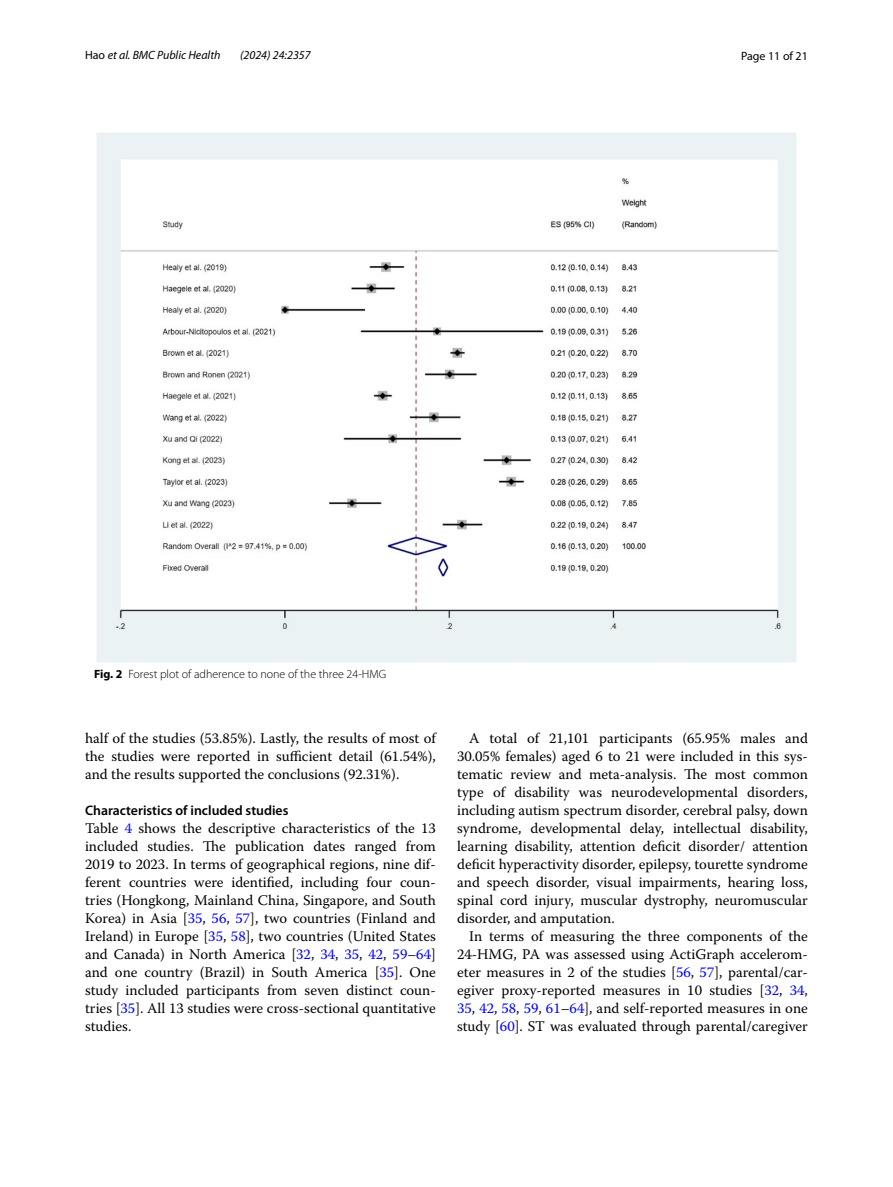
<style>
.page{position:relative;width:893px;height:1187px;background:#fff}
.page>*{position:absolute;margin:0;border:0;box-sizing:border-box;transform-origin:0 0}
.t1{font:14.7px/18px "Warnock Pro";color:#000;text-align:justify}
.t2{font:600 13.8px "Myriad Pro";color:#000}
.t3{font:300 12px "Myriad Pro";color:#000}
.t4{font:italic 12px "Myriad Pro";color:#000}
.t5{font:12px "Myriad Pro";color:#000}
.s1{font-style:normal}
.s2{font-weight:700}
.s3{color:#00f}
</style>
<div class="page">
<img style="left:96px;top:133px;width:701px;height:529px">
<p class="t4" style="left:85px;top:48px;width:137px"><span class="s1">Hao</span> et al. BMC Public Health</p>
<p class="t4" style="left:240px;top:48px;width:72px">(2024) 24:2357</p>
<p class="t5" style="left:741px;top:48px;width:68px">Page 11 of 21</p>
<p class="t3" style="left:94px;top:667px;width:294px"><span class="s2">Fig. 2</span> Forest plot of adherence to none of the three 24-HMG</p>
<p class="t1" style="left:85px;top:728px;width:352px">half of the studies (53.85%). Lastly, the results of most of the studies were reported in sufficient detail (61.54%), and the results supported the conclusions (92.31%).</p>
<p class="t2" style="left:85px;top:801px;width:205px">Characteristics of included studies</p>
<p class="t1" style="left:85px;top:818px;width:352px">Table <span class="s3">4</span> shows the descriptive characteristics of the 13 included studies. The publication dates ranged from 2019 to 2023. In terms of geographical regions, nine dif&shy;ferent countries were identified, including four coun&shy;tries (Hongkong, Mainland China, Singapore, and South Korea) in Asia [<span class="s3">35</span>, <span class="s3">56</span>, <span class="s3">57</span>], two countries (Finland and Ireland) in Europe [<span class="s3">35</span>, <span class="s3">58</span>], two countries (United States and Canada) in North America [<span class="s3">32</span>, <span class="s3">34</span>, <span class="s3">35</span>, <span class="s3">42</span>, <span class="s3">59</span>–<span class="s3">64</span>] and one country (Brazil) in South America [<span class="s3">35</span>]. One study included participants from seven distinct coun&shy;tries [<span class="s3">35</span>]. All 13 studies were cross-sectional quantitative studies.</p>
<p class="t1" style="left:457px;top:728px;width:352px;text-indent:12px">A total of 21,101 participants (65.95% males and 30.05% females) aged 6 to 21 were included in this sys&shy;tematic review and meta-analysis. The most common type of disability was neurodevelopmental disorders, including autism spectrum disorder, cerebral palsy, down syndrome, developmental delay, intellectual disability, learning disability, attention deficit disorder/ attention deficit hyperactivity disorder, epilepsy, tourette syndrome and speech disorder, visual impairments, hearing loss, spinal cord injury, muscular dystrophy, neuromuscular disorder, and amputation.</p>
<p class="t1" style="left:457px;top:926px;width:352px;text-indent:12px">In terms of measuring the three components of the 24-HMG, PA was assessed using ActiGraph accelerom&shy;eter measures in 2 of the studies [<span class="s3">56</span>, <span class="s3">57</span>], parental/car&shy;egiver proxy-reported measures in 10 studies [<span class="s3">32</span>, <span class="s3">34</span>, <span class="s3">35</span>, <span class="s3">42</span>, <span class="s3">58</span>, <span class="s3">59</span>, <span class="s3">61</span>–<span class="s3">64</span>], and self-reported measures in one study [<span class="s3">60</span>]. ST was evaluated through parental/caregiver</p>
</div>
